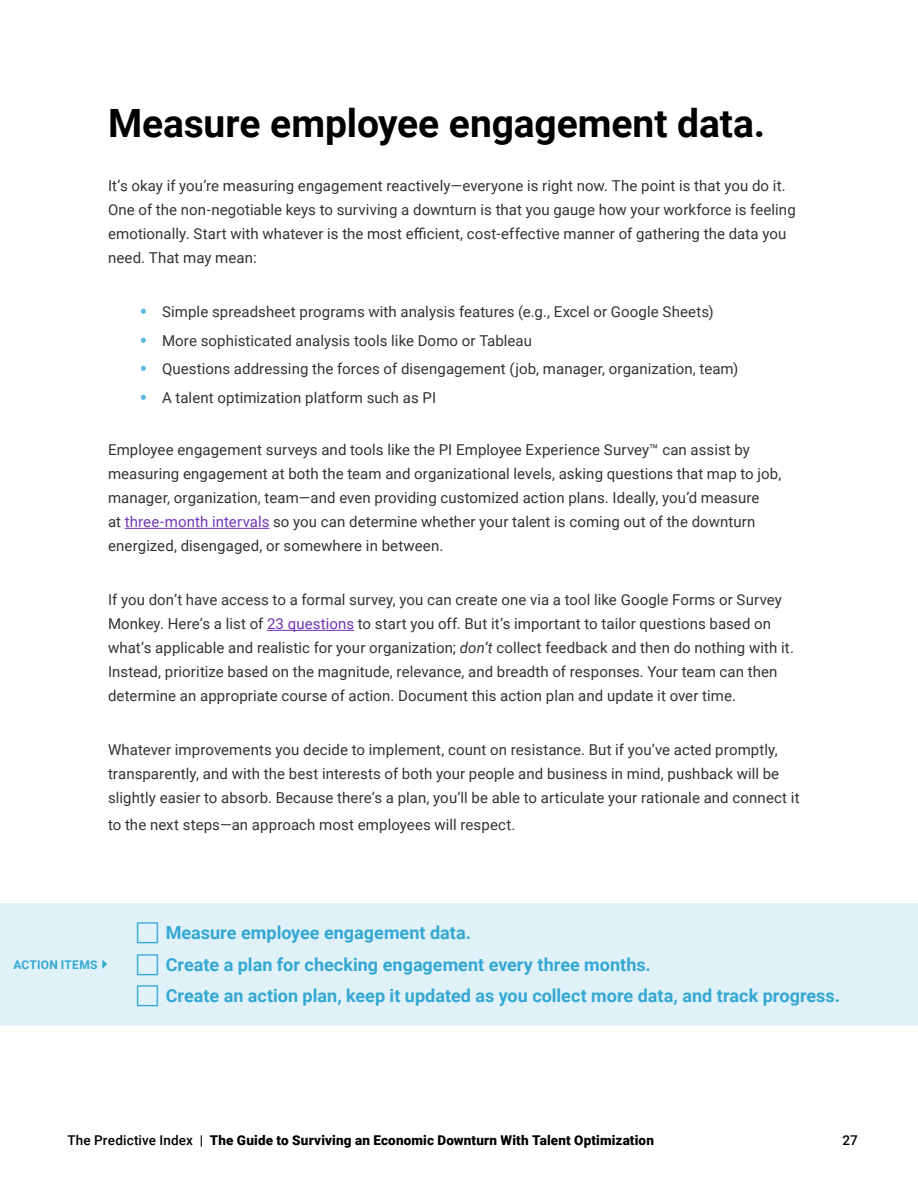
<style>
.page{position:relative;width:918px;height:1188px;background:#fff}
.page>*{position:absolute;margin:0;border:0;box-sizing:border-box;transform-origin:0 0}
.Header_2{font:700 39px "Roboto";letter-spacing:-.005em;color:#000}
.t1{font:700 18px "Roboto";color:#33a8d3}
.Body{font:15px/24px "Roboto";letter-spacing:.005em;color:#333}
.t2{font:900 13.5px "Roboto";letter-spacing:.01em;color:#000}
.t3{font:500 13.5px "Roboto";color:#000}
.Body-2{font:700 12px "Roboto";letter-spacing:.02em;color:#33a8d3}
.s1{font-size:24px;color:#5cb9dc}
.s2{color:#7333b9}
.s3{font-style:italic}
.s4{font-weight:500}
</style>
<div class="page">
<hr style="left:125px;top:528px;width:145px;height:1px;background:#7333b9">
<hr style="left:267px;top:630px;width:87px;height:1px;background:#7333b9">
<div style="left:0;top:903px;width:918px;height:122px;background:#e0f2f8"></div>
<svg style="left:102px;top:959px;width:5px;height:10px"></svg>
<svg style="left:137px;top:922px;width:21px;height:22px"></svg>
<svg style="left:137px;top:954px;width:21px;height:21px"></svg>
<svg style="left:137px;top:985px;width:21px;height:22px"></svg>
<p class="Header_2" style="left:108px;top:96px;width:659px">Measure employee engagement data.</p>
<p class="Body" style="left:108px;top:173px;width:689px">It’s okay if you’re measuring engagement reactively—everyone is right now. The point is that you do it.<br>One of the non-negotiable keys to surviving a downturn is that you gauge how your workforce is feeling emotionally. Start with whatever is the most efficient, cost-effective manner of gathering the data you need. That may mean:</p>
<p class="Body" style="left:140px;top:299px;width:576px"><span class="s1">•</span> Simple spreadsheet programs with analysis features (e.g., Excel or Google Sheets)</p>
<p class="Body" style="left:140px;top:328px;width:394px"><span class="s1">•</span> More sophisticated analysis tools like Domo or Tableau</p>
<p class="Body" style="left:140px;top:356px;width:601px"><span class="s1">•</span> Questions addressing the forces of disengagement (job, manager, organization, team)</p>
<p class="Body" style="left:140px;top:385px;width:298px"><span class="s1">•</span> A talent optimization platform such as PI</p>
<p class="Body" style="left:108px;top:437px;width:675px">Employee engagement surveys and tools like the PI Employee Experience Survey™ can assist by measuring engagement at both the team and organizational levels, asking questions that map to job, manager, organization, team—and even providing customized action plans. Ideally, you’d measure<br>at <span class="s2">three-month intervals</span> so you can determine whether your talent is coming out of the downturn energized, disengaged, or somewhere in between.</p>
<p class="Body" style="left:108px;top:587px;width:687px">If you don’t have access to a formal survey, you can create one via a tool like Google Forms or Survey Monkey. Here’s a list of <span class="s2">23 questions</span> to start you off. But it’s important to tailor questions based on what’s applicable and realistic for your organization; <span class="s3">don’t</span> collect feedback and then do nothing with it.<br>Instead, prioritize based on the magnitude, relevance, and breadth of responses. Your team can then determine an appropriate course of action. Document this action plan and update it over time.</p>
<p class="Body" style="left:108px;top:737px;width:693px">Whatever improvements you decide to implement, count on resistance. But if you’ve acted promptly, transparently, and with the best interests of both your people and business in mind, pushback will be slightly easier to absorb. Because there’s a plan, you’ll be able to articulate your rationale and connect it</p>
<p class="Body" style="left:108px;top:812px;width:409px">to the next steps—an approach most employees will respect.</p>
<p class="Body-2" style="left:14px;top:956px;width:86px">ACTION ITEMS</p>
<p class="t1" style="left:166px;top:920px;width:307px">Measure employee engagement data.</p>
<p class="t1" style="left:166px;top:952px;width:487px">Create a plan for checking engagement every three months.</p>
<p class="t1" style="left:166px;top:983px;width:676px">Create an action plan, keep it updated as you collect more data, and track progress.</p>
<p class="t2" style="left:68px;top:1131px;width:588px"><span class="s4">The Predictive Index |</span> The Guide to Surviving an Economic Downturn With Talent Optimization</p>
<p class="t3" style="left:843px;top:1131px;width:17px">27</p>
</div>
